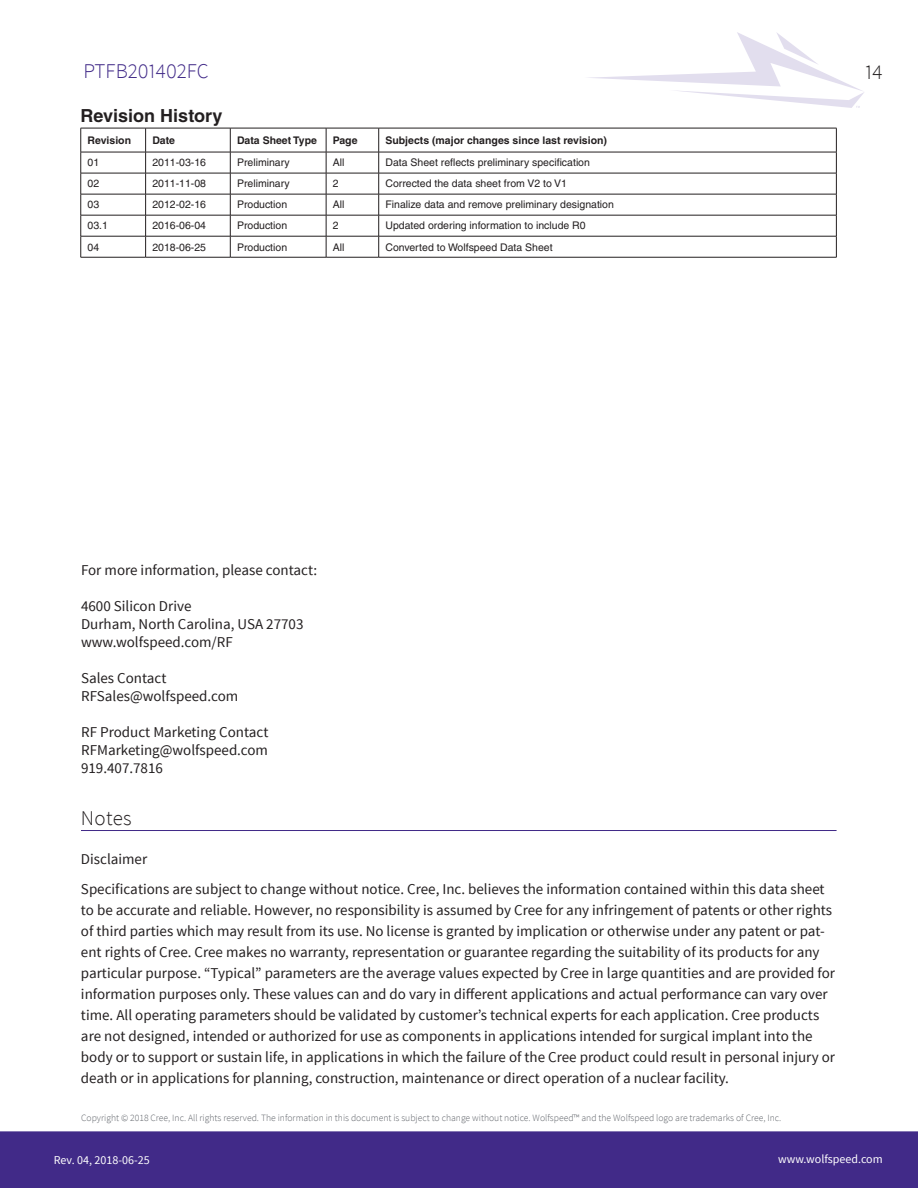
<style>
.page{position:relative;width:918px;height:1188px;background:#fff}
.page>*{position:absolute;margin:0;border:0;box-sizing:border-box;transform-origin:0 0}
.t1{font:300 21px "Source Sans Pro";color:#412a88}
.t2{font:300 21px "Source Sans Pro";letter-spacing:.015em;color:#231f20}
.t3{font:700 18px "Helvetica";color:#231f20}
.t4{font:15px/21px "Source Sans Pro";color:#231f20}
.t5{font:12px "Source Sans Pro";color:#fff}
.t6{font:10.5px "Helvetica";color:#231f20}
.t7{font:700 10.5px "Helvetica";color:#231f20}
.t8{font:300 9.6px "Source Sans Pro";color:#5f6369}
</style>
<div class="page">
<div style="left:0;top:1131px;width:918px;height:57px;background:#412a88"></div>
<hr style="left:81px;top:830px;width:756px;height:1px;background:#412a88">
<svg style="left:588px;top:32px;width:276px;height:76px"></svg>
<hr style="left:81px;top:128px;width:65px;height:1px;background:#231f20">
<hr style="left:146px;top:128px;width:84px;height:1px;background:#231f20">
<hr style="left:230px;top:128px;width:96px;height:1px;background:#231f20">
<hr style="left:326px;top:128px;width:53px;height:1px;background:#231f20">
<hr style="left:379px;top:128px;width:458px;height:1px;background:#231f20">
<hr style="left:81px;top:152px;width:65px;height:1px;background:#231f20">
<hr style="left:146px;top:152px;width:84px;height:1px;background:#231f20">
<hr style="left:230px;top:152px;width:96px;height:1px;background:#231f20">
<hr style="left:326px;top:152px;width:53px;height:1px;background:#231f20">
<hr style="left:81px;top:173px;width:65px;height:1px;background:#231f20">
<hr style="left:146px;top:173px;width:84px;height:1px;background:#231f20">
<hr style="left:230px;top:173px;width:96px;height:1px;background:#231f20">
<hr style="left:326px;top:173px;width:53px;height:1px;background:#231f20">
<hr style="left:81px;top:194px;width:65px;height:1px;background:#231f20">
<hr style="left:146px;top:194px;width:84px;height:1px;background:#231f20">
<hr style="left:230px;top:194px;width:96px;height:1px;background:#231f20">
<hr style="left:326px;top:194px;width:53px;height:1px;background:#231f20">
<hr style="left:81px;top:215px;width:65px;height:1px;background:#231f20">
<hr style="left:146px;top:215px;width:84px;height:1px;background:#231f20">
<hr style="left:230px;top:215px;width:96px;height:1px;background:#231f20">
<hr style="left:326px;top:215px;width:53px;height:1px;background:#231f20">
<svg style="left:81px;top:128px;width:1px;height:129px"></svg>
<svg style="left:145px;top:128px;width:1px;height:129px"></svg>
<svg style="left:230px;top:128px;width:1px;height:129px"></svg>
<svg style="left:326px;top:128px;width:1px;height:129px"></svg>
<hr style="left:379px;top:152px;width:458px;height:1px;background:#231f20">
<hr style="left:379px;top:173px;width:458px;height:1px;background:#231f20">
<hr style="left:379px;top:194px;width:458px;height:1px;background:#231f20">
<hr style="left:379px;top:215px;width:458px;height:1px;background:#231f20">
<svg style="left:378px;top:128px;width:1px;height:129px"></svg>
<svg style="left:836px;top:128px;width:1px;height:129px"></svg>
<hr style="left:81px;top:236px;width:65px;height:1px;background:#231f20">
<hr style="left:146px;top:236px;width:84px;height:1px;background:#231f20">
<hr style="left:230px;top:236px;width:96px;height:1px;background:#231f20">
<hr style="left:326px;top:236px;width:53px;height:1px;background:#231f20">
<hr style="left:379px;top:236px;width:458px;height:1px;background:#231f20">
<hr style="left:81px;top:257px;width:65px;height:1px;background:#231f20">
<hr style="left:146px;top:257px;width:84px;height:1px;background:#231f20">
<hr style="left:230px;top:257px;width:96px;height:1px;background:#231f20">
<hr style="left:326px;top:257px;width:53px;height:1px;background:#231f20">
<hr style="left:379px;top:257px;width:458px;height:1px;background:#231f20">
<h1 class="t1" style="left:84px;top:58px;width:127px">PTFB201402FC</h1>
<h1 class="t2" style="left:865px;top:59px;width:19px">14</h1>
<p class="t3" style="left:81px;top:105px;width:143px">Revision History</p>
<p class="t7" style="left:88px;top:134px;width:45px">Revision</p>
<p class="t7" style="left:152px;top:134px;width:24px">Date</p>
<p class="t7" style="left:237px;top:134px;width:82px">Data Sheet Type</p>
<p class="t7" style="left:333px;top:134px;width:26px">Page</p>
<p class="t7" style="left:385px;top:134px;width:223px">Subjects (major changes since last revision)</p>
<p class="t6" style="left:88px;top:157px;width:13px">01</p>
<p class="t6" style="left:152px;top:157px;width:55px">2011-03-16</p>
<p class="t6" style="left:237px;top:157px;width:54px">Preliminary</p>
<p class="t6" style="left:333px;top:157px;width:13px">All</p>
<p class="t6" style="left:385px;top:157px;width:206px">Data Sheet reflects preliminary specification</p>
<p class="t6" style="left:88px;top:178px;width:13px">02</p>
<p class="t6" style="left:152px;top:178px;width:55px">2011-11-08</p>
<p class="t6" style="left:237px;top:178px;width:54px">Preliminary</p>
<p class="t6" style="left:333px;top:178px;width:7px">2</p>
<p class="t6" style="left:385px;top:178px;width:183px">Corrected the data sheet from V2 to V1</p>
<p class="t6" style="left:88px;top:199px;width:13px">03</p>
<p class="t6" style="left:152px;top:199px;width:55px">2012-02-16</p>
<p class="t6" style="left:237px;top:199px;width:52px">Production</p>
<p class="t6" style="left:333px;top:199px;width:13px">All</p>
<p class="t6" style="left:385px;top:199px;width:230px">Finalize data and remove preliminary designation</p>
<p class="t6" style="left:88px;top:220px;width:22px">03.1</p>
<p class="t6" style="left:152px;top:220px;width:55px">2016-06-04</p>
<p class="t6" style="left:237px;top:220px;width:52px">Production</p>
<p class="t6" style="left:333px;top:220px;width:7px">2</p>
<p class="t6" style="left:385px;top:220px;width:202px">Updated ordering information to include R0</p>
<p class="t6" style="left:88px;top:241px;width:13px">04</p>
<p class="t6" style="left:152px;top:241px;width:55px">2018-06-25</p>
<p class="t6" style="left:237px;top:241px;width:52px">Production</p>
<p class="t6" style="left:333px;top:241px;width:13px">All</p>
<p class="t6" style="left:385px;top:241px;width:169px">Converted to Wolfspeed Data Sheet</p>
<p class="t4" style="left:81px;top:559px;width:238px">For more information, please contact:</p>
<p class="t4" style="left:81px;top:597px;width:224px;line-height:18px">4600 Silicon Drive<br>Durham, North Carolina, USA 27703 www.wolfspeed.com/RF</p>
<p class="t4" style="left:81px;top:669px;width:159px;line-height:18px">Sales Contact<br>RFSales@wolfspeed.com</p>
<p class="t4" style="left:81px;top:723px;width:189px;line-height:18px;text-align:justify">RF Product Marketing Contact RFMarketing@wolfspeed.com 919.407.7816</p>
<h1 class="t2" style="left:81px;top:805px;width:52px">Notes</h1>
<p class="t4" style="left:81px;top:845px;width:745px;line-height:29.7px">Disclaimer<br>Specifications are subject to change without notice. Cree, Inc. believes the information contained within this data sheet</p>
<p class="t4" style="left:81px;top:900px;width:756px">to be accurate and reliable. However, no responsibility is assumed by Cree for any infringement of patents or other rights of third parties which may result from its use. No license is granted by implication or otherwise under any patent or pat&shy;ent rights of Cree. Cree makes no warranty, representation or guarantee regarding the suitability of its products for any particular purpose. “Typical” parameters are the average values expected by Cree in large quantities and are provided for information purposes only. These values can and do vary in different applications and actual performance can vary over time. All operating parameters should be validated by customer’s technical experts for each application. Cree products are not designed, intended or authorized for use as components in applications intended for surgical implant into the body or to support or sustain life, in applications in which the failure of the Cree product could result in personal injury or death or in applications for planning, construction, maintenance or direct operation of a nuclear facility.</p>
<p class="t8" style="left:81px;top:1112px;width:702px">Copyright © 2018 Cree, Inc. All rights reserved. The information in this document is subject to change without notice. Wolfspeed™ and the Wolfspeed logo are trademarks of Cree, Inc.</p>
<p class="t5" style="left:54px;top:1152px;width:97px">Rev. 04, 2018-06-25</p>
<p class="t5" style="left:778px;top:1152px;width:106px">www.wolfspeed.com</p>
</div>
